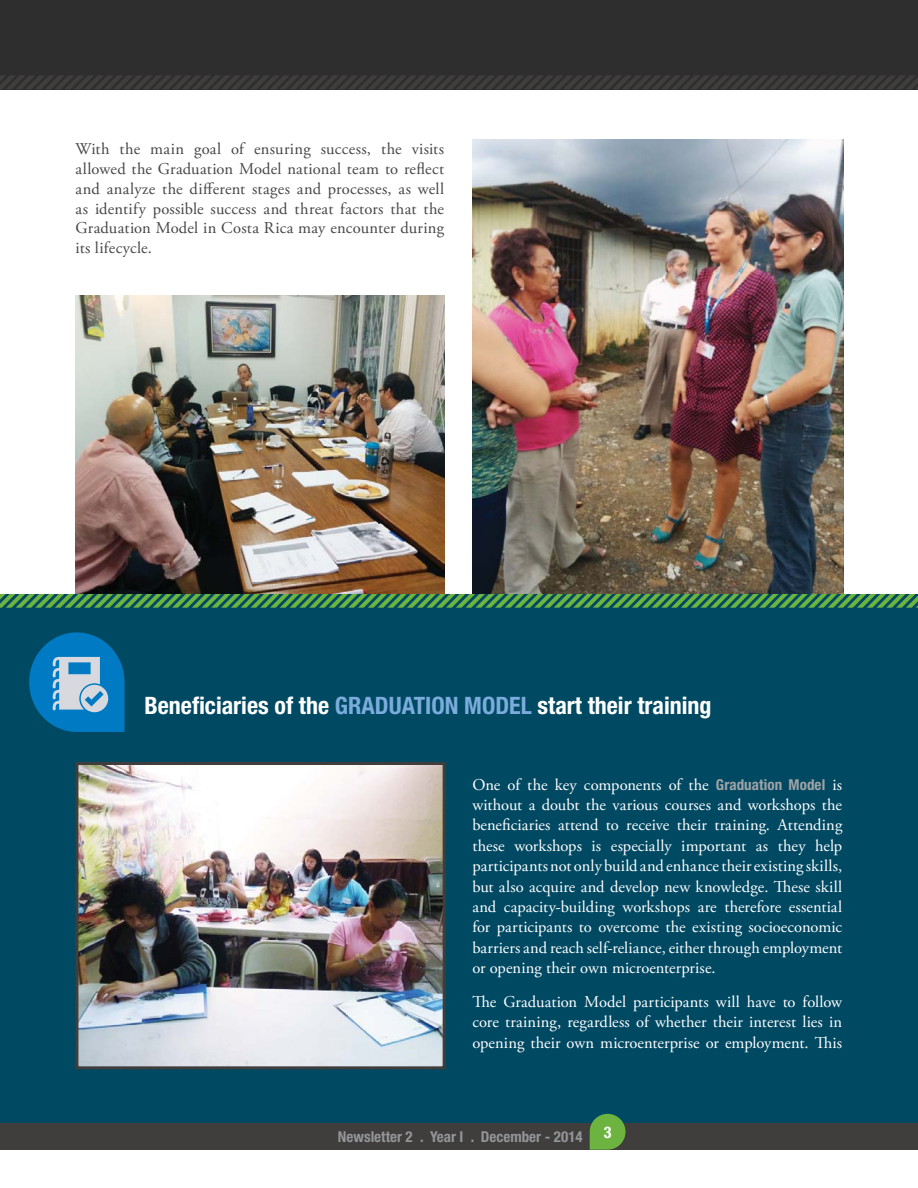
<style>
.page{position:relative;width:918px;height:1188px;background:#fff}
.page>*{position:absolute;margin:0;border:0;box-sizing:border-box;transform-origin:0 0}
.t1{font:700 condensed 24px "Helvetica Neue";color:#fff}
.t2{font:16.5px/20.4px "Adobe Garamond Pro";color:#fff;text-align:justify}
.t3{font:16.5px/19.8px "Adobe Garamond Pro";letter-spacing:.01em;color:#464647;text-align:justify}
.t4{font:700 condensed 16.05px "Helvetica Neue";color:#fff}
.t5{font:700 condensed 15px "Helvetica Neue";color:#939598}
.s1{color:#7bacdc}
.s2{font-family:"Helvetica Neue";font-weight:700;font-stretch:condensed;font-size:15px;color:#a1a3a5}
</style>
<div class="page">
<div style="left:0;top:0;width:918px;height:89px;background:#2e2e2e"></div>
<img style="left:472px;top:139px;width:372px;height:455px">
<img style="left:76px;top:295px;width:368px;height:299px">
<div style="left:0;top:594px;width:918px;height:547px;background:#004963"></div>
<svg style="left:0;top:76px;width:918px;height:13px"></svg>
<svg style="left:29px;top:632px;width:96px;height:100px"></svg>
<svg style="left:0;top:594px;width:918px;height:14px"></svg>
<img style="left:79px;top:766px;width:363px;height:299px">
<div style="left:75px;top:762px;width:371px;height:307px;border:3px solid #3f3e3d"></div>
<div style="left:0;top:1123px;width:918px;height:27px;background:#3f3e3d"></div>
<svg style="left:590px;top:1114px;width:36px;height:36px"></svg>
<p class="t3" style="left:76px;top:140px;width:370px">With the main goal of ensuring success, the visits allowed the Graduation Model national team to reflect and analyze the different stages and processes, as well as identify possible success and threat factors that the Graduation Model in Costa Rica may encounter during its lifecycle.</p>
<h1 class="t1" style="left:144px;top:697px;width:569px">Beneficiaries of the <span class="s1">GRADUATION MODEL</span> start their training</h1>
<p class="t2" style="left:472px;top:775px;width:372px">One of the key components of the <span class="s2">Graduation Model</span> is without a doubt the various courses and workshops the beneficiaries attend to receive their training. Attending these workshops is especially important as they help participants not only build and enhance their existing skills, but also acquire and develop new knowledge. These skill and capacity-building workshops are therefore essential for participants to overcome the existing socioeconomic barriers and reach self-reliance, either through employment or opening their own microenterprise.</p>
<p class="t2" style="left:472px;top:992px;width:371px">The Graduation Model participants will have to follow core training, regardless of whether their interest lies in opening their own microenterprise or employment. This</p>
<p class="t5" style="left:338px;top:1131px;width:246px">Newsletter 2 . Year I . December - 2014</p>
<p class="t4" style="left:604px;top:1127px;width:9px">3</p>
</div>
